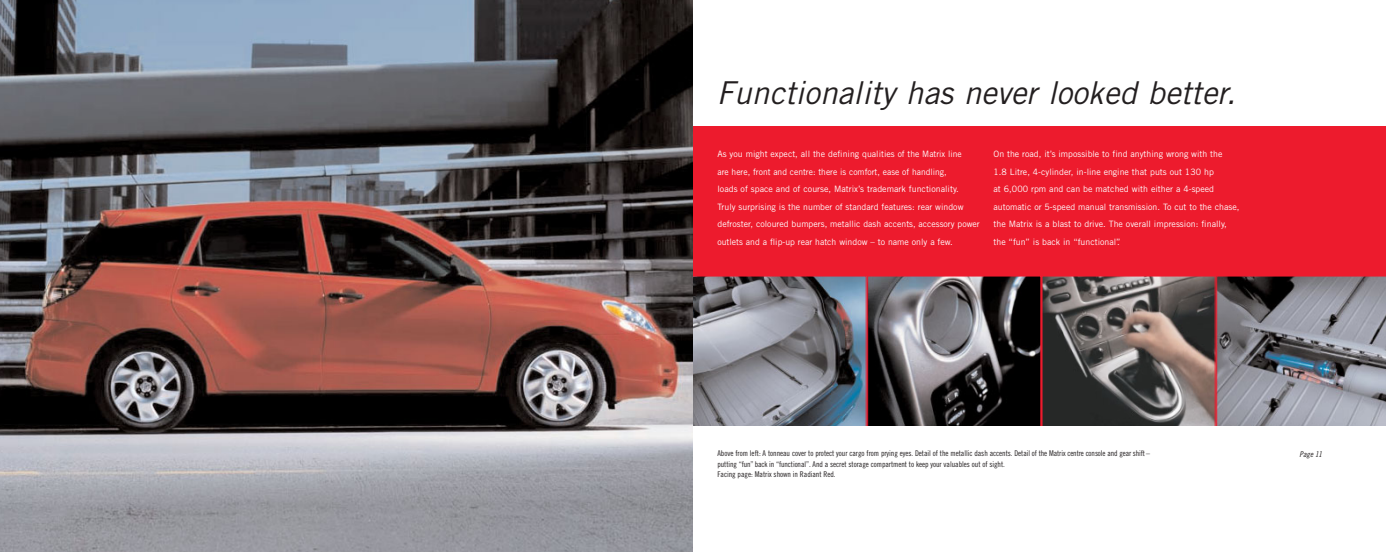
<style>
.page{position:relative;width:1386px;height:552px;background:#fff}
.page>*{position:absolute;margin:0;border:0;box-sizing:border-box;transform-origin:0 0}
.t1{font:italic 31.5px "Trade Gothic";color:#231f20}
.t2{font:8.75px/17.5px "Trade Gothic";color:#fff}
.t3{font:7.88px/10.5px "Trade Gothic Cond Eighteen";letter-spacing:-.005em;color:#231f20}
.t4{font:italic 7.88px "Trade Gothic Cond Eighteen";color:#231f20}
</style>
<div class="page">
<div style="left:693px;top:122px;width:693px;height:307px;background:#ed1b2d"></div>
<svg style="left:1217px;top:276px;width:169px;height:149px"></svg>
<img style="left:693px;top:278px;width:171px;height:147px">
<img style="left:1044px;top:278px;width:169px;height:147px">
<svg style="left:870px;top:278px;width:169px;height:147px"></svg>
<div style="left:680px;top:425px;width:706px;height:16px;background:#fff"></div>
<div style="left:693px;top:110px;width:693px;height:16px;background:#fff"></div>
<img style="left:0;top:0;width:693px;height:551px">
<h1 class="t1" style="left:717px;top:82px;width:527px">Functionality has never looked better.</h1>
<p class="t2" style="left:717px;top:146px;width:264px">As you might expect, all the defining qualities of the Matrix line<br>are here, front and centre: there is comfort, ease of handling,<br>loads of space and of course, Matrix’s trademark functionality.<br>Truly surprising is the number of standard features: rear window defroster, coloured bumpers, metallic dash accents, accessory power outlets and a flip-up rear hatch window – to name only a few.</p>
<p class="t2" style="left:994px;top:146px;width:248px">On the road, it’s impossible to find anything wrong with the<br>1.8 Litre, 4-cylinder, in-line engine that puts out 130 hp<br>at 6,000 rpm and can be matched with either a 4-speed automatic or 5-speed manual transmission. To cut to the chase, the Matrix is a blast to drive. The overall impression: finally, the “fun” is back in “functional”.</p>
<p class="t3" style="left:717px;top:448px;width:434px">Above from left: A tonneau cover to protect your cargo from prying eyes. Detail of the metallic dash accents. Detail of the Matrix centre console and gear shift – putting “fun” back in “functional”. And a secret storage compartment to keep your valuables out of sight.<br>Facing page: Matrix shown in Radiant Red.</p>
<p class="t4" style="left:1300px;top:451px;width:26px">Page 11</p>
</div>
